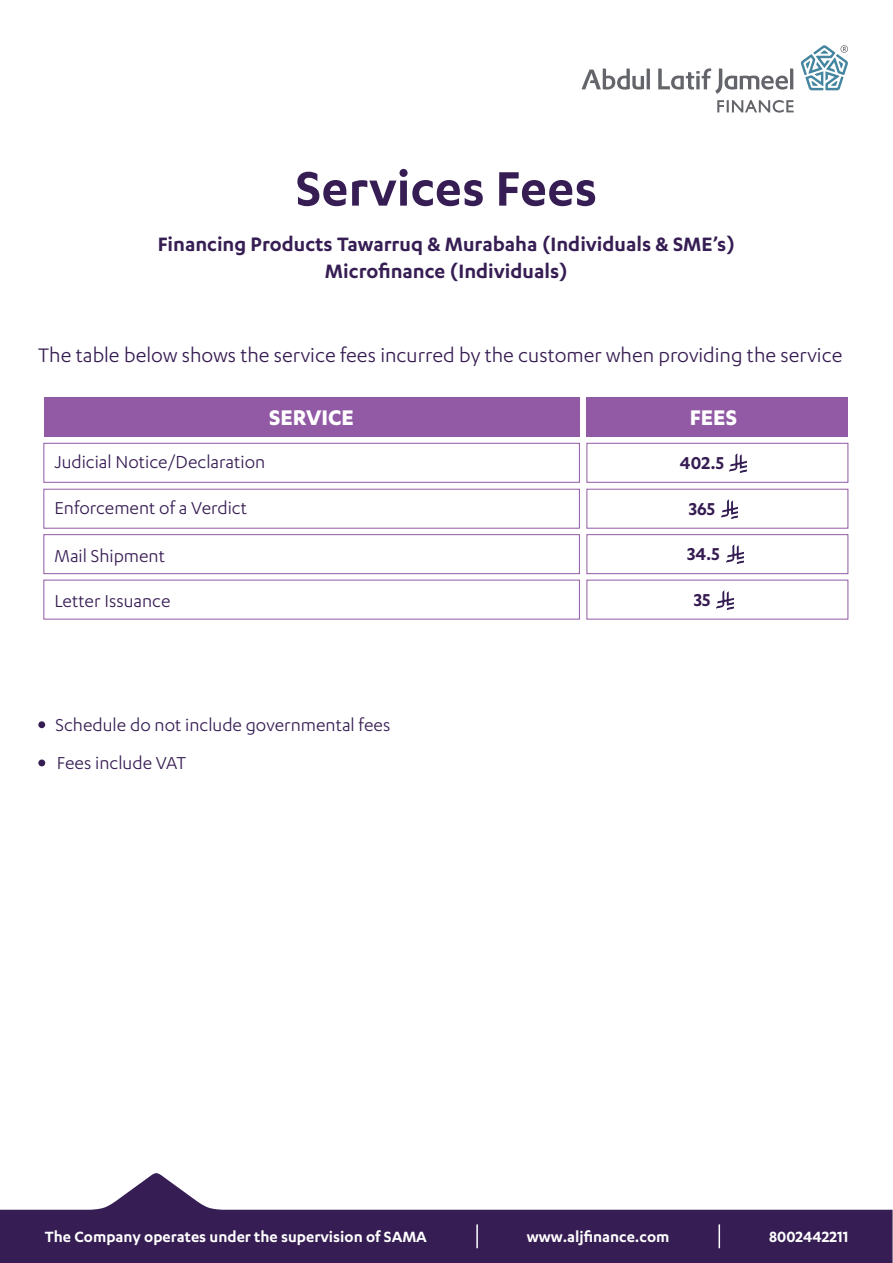
<style>
.page{position:relative;width:893px;height:1263px;background:#fff}
.page>*{position:absolute;margin:0;border:0;box-sizing:border-box;transform-origin:0 0}
.t1{font:600 56.25px "Karbon";color:#361d53}
.t2{font:700 24.6px "Karbon";color:#fff}
.t3{font:22.65px "Karbon";color:#361c53}
.t4{font:600 22.5px/27px "Karbon";color:#361d53;text-align:center}
.t5{font:19.95px "Karbon";color:#361c53}
.t6{font:19.95px/38.2px "Karbon";color:#361d53}
.t7{font:600 19.95px "Karbon";color:#361c53}
.t8{font:600 17.25px "Karbon";color:#fff}
</style>
<div class="page">
<div style="left:38px;top:721px;width:7px;height:7px;background:#361d53;border-radius:50%"></div>
<div style="left:38px;top:759px;width:7px;height:7px;background:#361d53;border-radius:50%"></div>
<svg style="left:0;top:1173px;width:892px;height:90px;fill:#361d53"></svg>
<hr style="left:718px;top:1224px;width:2px;height:24px;background:#fff">
<hr style="left:476px;top:1224px;width:2px;height:24px;background:#fff">
<svg style="left:717px;top:100px;width:77px;height:13px"></svg>
<svg style="left:581px;top:69px;width:69px;height:21px"></svg>
<svg style="left:658px;top:68px;width:135px;height:26px"></svg>
<svg style="left:800px;top:45px;width:48px;height:45px"></svg>
<div style="left:44px;top:398px;width:535px;height:39px;background:#925aa5"></div>
<div style="left:587px;top:398px;width:261px;height:39px;background:#925aa5"></div>
<div style="left:44px;top:443px;width:536px;height:39px;border:1px solid #925aa5"></div>
<div style="left:44px;top:489px;width:536px;height:39px;border:1px solid #925aa5"></div>
<div style="left:44px;top:534px;width:536px;height:40px;border:1px solid #925aa5"></div>
<div style="left:587px;top:443px;width:261px;height:39px;border:1px solid #925aa5"></div>
<div style="left:587px;top:489px;width:261px;height:39px;border:1px solid #925aa5"></div>
<div style="left:587px;top:534px;width:261px;height:40px;border:1px solid #925aa5"></div>
<img style="left:721px;top:499px;width:17px;height:19px">
<img style="left:726px;top:545px;width:17px;height:19px">
<img style="left:716px;top:590px;width:17px;height:19px">
<img style="left:730px;top:454px;width:17px;height:18px">
<h1 class="t1" style="left:296px;top:157px;width:303px">Services Fees</h1>
<p class="t4" style="left:158px;top:229px;width:579px">Financing Products Tawarruq &amp; Murabaha (Individuals &amp; SME’s)<br>Microfinance (Individuals)</p>
<p class="t3" style="left:38px;top:343px;width:806px">The table below shows the service fees incurred by the customer when providing the service</p>
<p class="t2" style="left:269px;top:403px;width:86px">SERVICE</p>
<p class="t2" style="left:690px;top:403px;width:49px">FEES</p>
<p class="t5" style="left:54px;top:451px;width:212px">Judicial Notice/Declaration</p>
<p class="t5" style="left:54px;top:497px;width:194px">Enforcement of a Verdict</p>
<p class="t5" style="left:54px;top:545px;width:112px">Mail Shipment</p>
<p class="t5" style="left:54px;top:590px;width:118px">Letter Issuance</p>
<p class="t6" style="left:56px;top:705px;width:336px">Schedule do not include governmental fees<br>Fees include VAT</p>
<p class="t7" style="left:680px;top:451px;width:46px">402.5</p>
<p class="t7" style="left:689px;top:497px;width:28px">365</p>
<p class="t7" style="left:687px;top:543px;width:34px">34.5</p>
<p class="t7" style="left:694px;top:588px;width:18px">35</p>
<p class="t8" style="left:45px;top:1226px;width:384px">The Company operates under the supervision of SAMA</p>
<p class="t8" style="left:527px;top:1226px;width:144px">www.aljfinance.com</p>
<p class="t8" style="left:769px;top:1226px;width:81px">8002442211</p>
</div>
